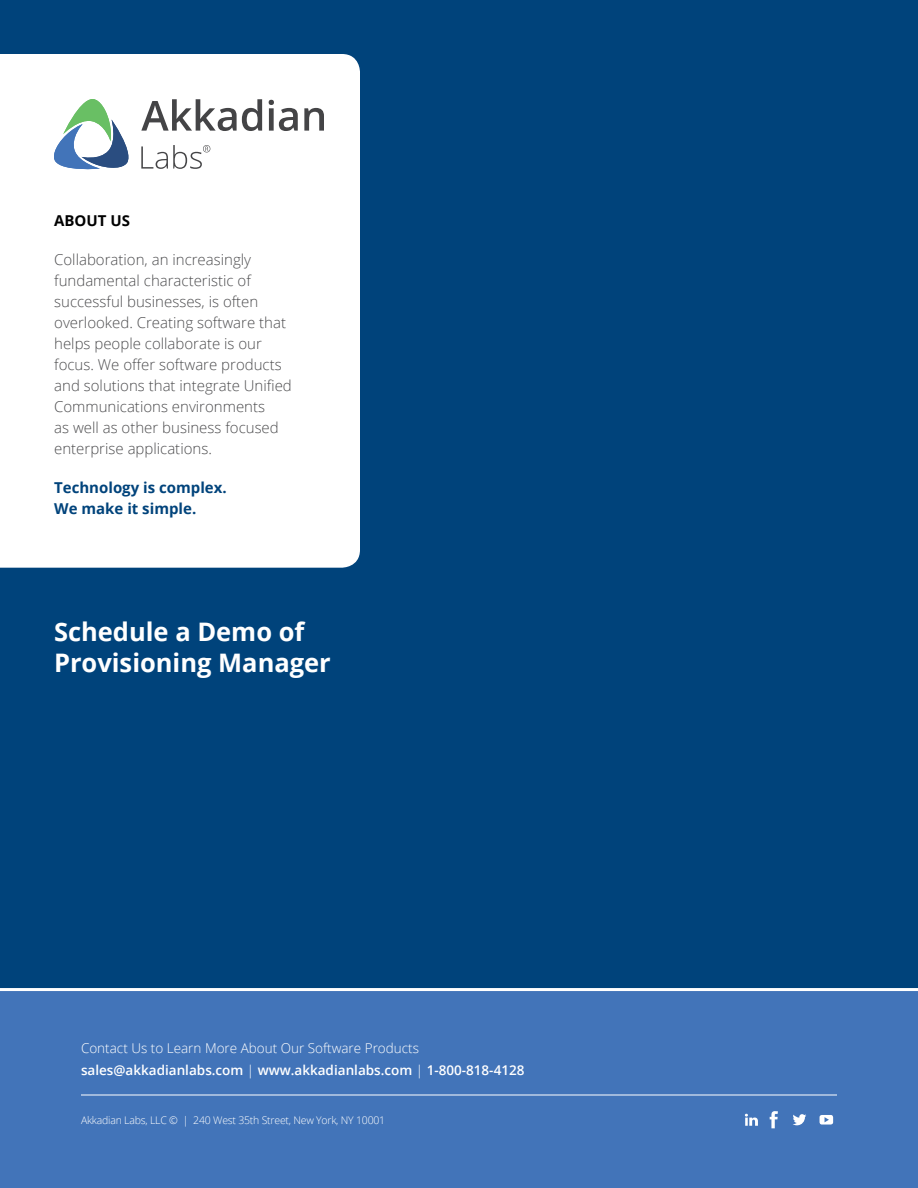
<style>
.page{position:relative;width:918px;height:1188px;background:#fff}
.page>*{position:absolute;margin:0;border:0;box-sizing:border-box;transform-origin:0 0}
.t1{font:700 25.5px/31.5px "Open Sans";color:#fff}
.t2{font:300 15px/21px "Open Sans";color:#4d4d4f}
.t3{font:700 15px/21px "Open Sans";color:#00437b}
.t4{font:700 15px "Open Sans";color:#000}
.t5{font:600 13.5px/21.9px "Open Sans";color:#fff}
.t6{font:300 10.5px "Open Sans";letter-spacing:-.02em;color:#fff}
.s1{font-weight:300}
</style>
<div class="page">
<div style="left:0;top:0;width:918px;height:991px;background:#00437b"></div>
<div style="left:0;top:54px;width:360px;height:514px;background:#fff"></div>
<div style="left:0;top:991px;width:918px;height:197px;background:#4274b9"></div>
<hr style="left:0;top:988px;width:918px;height:3px;background:#fff">
<svg style="left:141px;top:99px;width:121px;height:32px;background:#b9b9ba"></svg>
<svg style="left:269px;top:100px;width:29px;height:31px"></svg>
<svg style="left:304px;top:108px;width:20px;height:23px"></svg>
<svg style="left:54px;top:99px;width:79px;height:70px;background:#b0c8cc"></svg>
<svg style="left:141px;top:145px;width:69px;height:24px;background:#dfdfdf"></svg>
<hr style="left:81px;top:1095px;width:756px;height:1px;background:#fff">
<svg style="left:745px;top:1114px;width:13px;height:12px"></svg>
<svg style="left:770px;top:1111px;width:8px;height:17px"></svg>
<svg style="left:793px;top:1114px;width:13px;height:11px"></svg>
<svg style="left:820px;top:1115px;width:13px;height:10px"></svg>
<p class="t4" style="left:54px;top:210px;width:77px">ABOUT US</p>
<p class="t2" style="left:54px;top:248px;width:239px">Collaboration, an increasingly fundamental characteristic of successful businesses, is often overlooked. Creating software that helps people collaborate is our focus. We offer software products and solutions that integrate Unified<br>Communications environments<br>as well as other business focused enterprise applications.</p>
<p class="t3" style="left:54px;top:476px;width:174px">Technology is complex.<br>We make it simple.</p>
<h1 class="t1" style="left:54px;top:615px;width:278px">Schedule a Demo of<br>Provisioning Manager</h1>
<p class="t5" style="left:81px;top:1037px;width:445px"><span class="s1">Contact Us to Learn More About Our Software Products </span>sales@akkadianlabs.com <span class="s1">|</span> www.akkadianlabs.com <span class="s1">|</span> 1-800-818-4128</p>
<p class="t6" style="left:81px;top:1113px;width:306px">Akkadian Labs, LLC © | 240 West 35th Street, New York, NY 10001</p>
</div>
